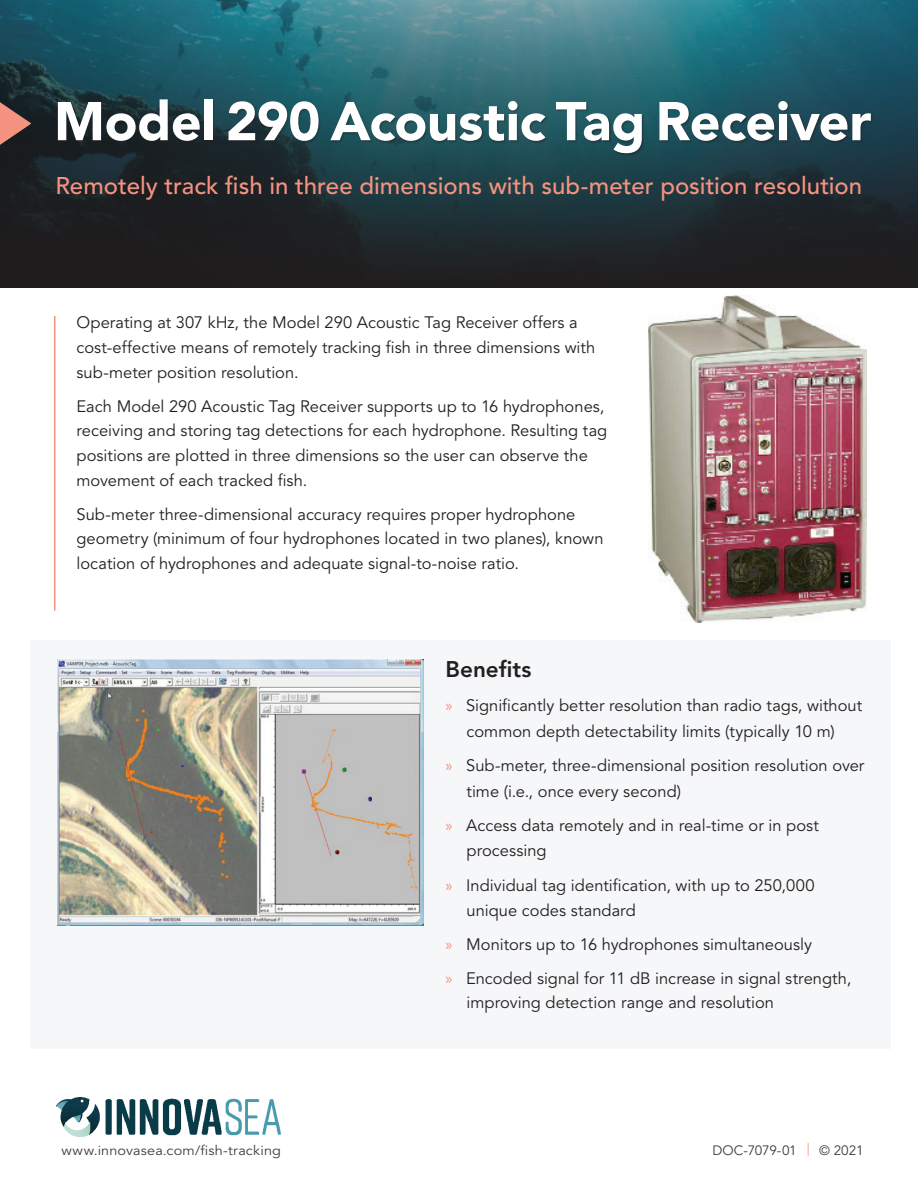
<style>
.page{position:relative;width:918px;height:1188px;background:#fff}
.page>*{position:absolute;margin:0;border:0;box-sizing:border-box;transform-origin:0 0}
.t1{font:900 54px "Avenir LT Std";letter-spacing:-.005em;color:#fff}
.t2{font:500 24px "Avenir LT Std";color:#f59280}
.t3{font:800 22.5px "Avenir LT Std";color:#231f20}
.t4{font:16.5px/24.8px "Avenir LT Std";color:#231f20}
.t5{font:13.5px "Avenir LT Std";letter-spacing:.01em;color:#3e3e3f;scale:1.07 1}
.t6{font:13.5px "Avenir LT Std";letter-spacing:-.015em;color:#3e3e3f}
.s1{font-family:"Myriad Pro";color:#f59280}
.s2{color:#f69c8c}
</style>
<div class="page">
<img style="left:57px;top:1097px;width:224px;height:40px">
<svg style="left:0;top:0;width:918px;height:288px;background:#23454d"></svg>
<hr style="left:54px;top:316px;width:2px;height:294px;background:#f59280">
<div style="left:58px;top:100px;width:816px;height:57px;background:#231f20;opacity:.42"></div>
<svg style="left:0;top:70px;width:31px;height:107px;background:#443837"></svg>
<img style="left:648px;top:296px;width:219px;height:326px">
<div style="left:31px;top:640px;width:860px;height:409px;background:#f5f7f8"></div>
<img style="left:57px;top:660px;width:366px;height:266px">
<h1 class="t1" style="left:54px;top:89px;width:819px">Model 290 Acoustic Tag Receiver</h1>
<h2 class="t2" style="left:56px;top:171px;width:808px">Remotely track fish in three dimensions with sub-meter position resolution</h2>
<p class="t4" style="left:76px;top:311px;width:520px">Operating at 307 kHz, the Model 290 Acoustic Tag Receiver offers a cost-effective means of remotely tracking fish in three dimensions with sub-meter position resolution.</p>
<p class="t4" style="left:76px;top:394px;width:532px">Each Model 290 Acoustic Tag Receiver supports up to 16 hydrophones, receiving and storing tag detections for each hydrophone. Resulting tag positions are plotted in three dimensions so the user can observe the movement of each tracked fish.</p>
<p class="t4" style="left:76px;top:502px;width:529px">Sub-meter three-dimensional accuracy requires proper hydrophone geometry (minimum of four hydrophones located in two planes), known location of hydrophones and adequate signal-to-noise ratio.</p>
<h3 class="t3" style="left:446px;top:656px;width:87px">Benefits</h3>
<p class="t4" style="left:445px;top:693px;width:418px;line-height:25.5px;text-align:center"><span class="s1">»</span> Significantly better resolution than radio tags, without common depth detectability limits (typically 10 m)</p>
<p class="t4" style="left:467px;top:753px;width:399px;line-height:25.5px;text-indent:-21px"><span class="s1">»</span> Sub-meter, three-dimensional position resolution over time (i.e., once every second)</p>
<p class="t4" style="left:467px;top:813px;width:354px;line-height:25.5px;text-indent:-21px"><span class="s1">»</span> Access data remotely and in real-time or in post processing</p>
<p class="t4" style="left:467px;top:873px;width:350px;line-height:25.5px;text-indent:-21px"><span class="s1">»</span> Individual tag identification, with up to 250,000 unique codes standard</p>
<p class="t4" style="left:445px;top:928px;width:407px;line-height:33.8px"><span class="s1">»</span> Monitors up to 16 hydrophones simultaneously<br><span class="s1">»</span> Encoded signal for 11 dB increase in signal strength,</p>
<p class="t4" style="left:467px;top:991px;width:309px">improving detection range and resolution</p>
<p class="t5" style="left:62px;top:1142px;width:207px">www.innovasea.com/fish-tracking</p>
<p class="t6" style="left:712px;top:1142px;width:153px">DOC-7079-01 <span class="s2">|</span> © 2021</p>
</div>
